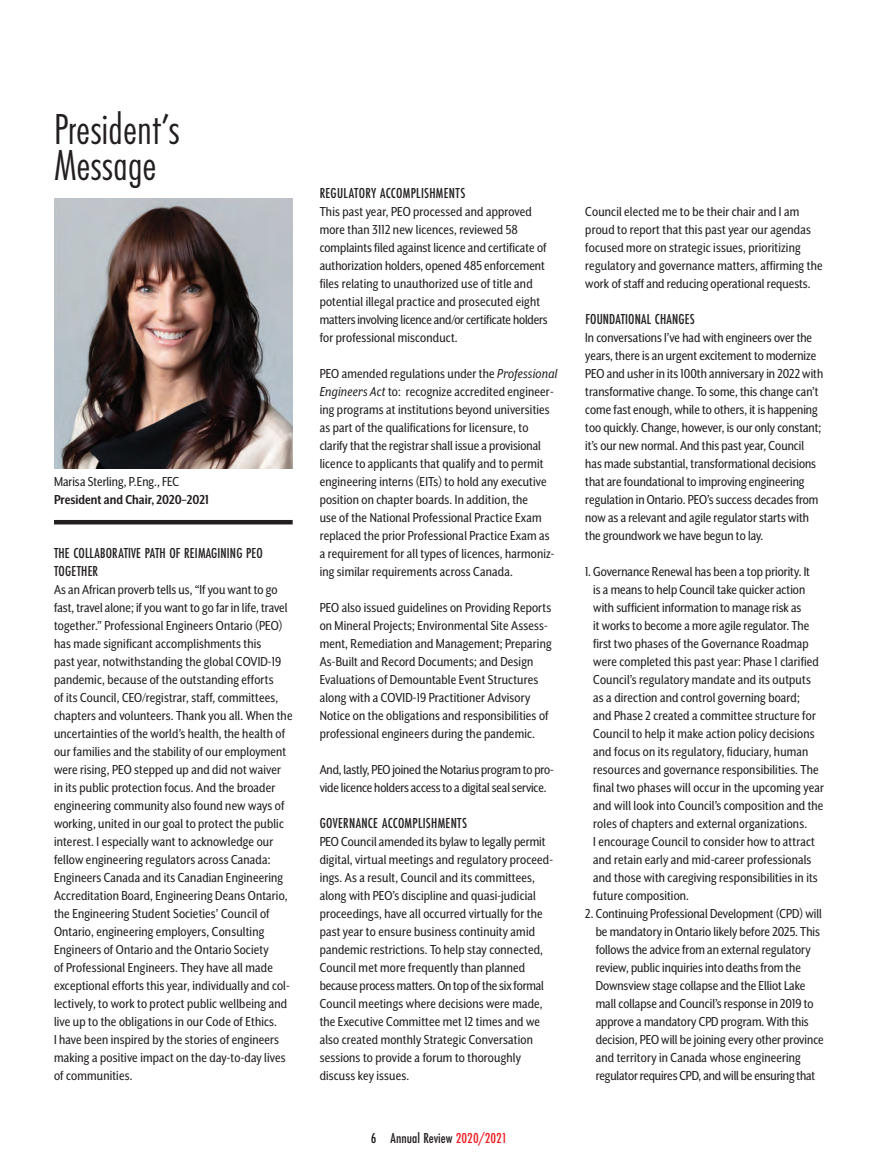
<style>
.page{position:relative;width:878px;height:1175px;background:#fff}
.page>*{position:absolute;margin:0;border:0;box-sizing:border-box;transform-origin:0 0}
.t1{font:45px/36px "Futura PT Cond";color:#231f20}
.t2{font:15px/18px "Mr Eaves XL San Nar OT";letter-spacing:.01em;color:#231f20}
.t3{font:500 15px/18px "Futura PT Cond";letter-spacing:.01em;color:#231f20}
.t4{font:15px/18px "Mr Eaves XL San Nar OT";letter-spacing:-.01em;color:#231f20}
.t5{font:700 15px "Mr Eaves XL San Nar OT";color:#231f20}
.s1{font-style:italic}
.s2{color:#ee1d23}
</style>
<div class="page">
<img style="left:54px;top:198px;width:238px;height:271px">
<hr style="left:54px;top:520px;width:238px;height:4px;background:#231f20">
<h1 class="t1" style="left:54px;top:111px;width:127px">President’s<br>Message</h1>
<p class="t2" style="left:54px;top:472px;width:127px">Marisa Sterling, P.Eng., FEC</p>
<p class="t5" style="left:54px;top:492px;width:156px">President and Chair, 2020–2021</p>
<p class="t3" style="left:54px;top:544px;width:210px">THE COLLABORATIVE PATH OF REIMAGINING PEO<br>TOGETHER</p>
<p class="t2" style="left:54px;top:580px;width:240px">As an African proverb tells us, “If you want to go fast, travel alone; if you want to go far in life, travel together.” Professional Engineers Ontario (PEO) has made significant accomplishments this<br>past year, notwithstanding the global COVID-19 pandemic, because of the outstanding efforts<br>of its Council, CEO/registrar, staff, committees, chapters and volunteers. Thank you all. When the uncertainties of the world’s health, the health of our families and the stability of our employment were rising, PEO stepped up and did not waiver in its public protection focus. And the broader engineering community also found new ways of working, united in our goal to protect the public interest. I especially want to acknowledge our fellow engineering regulators across Canada:<br>Engineers Canada and its Canadian Engineering Accreditation Board, Engineering Deans Ontario, the Engineering Student Societies’ Council of Ontario, engineering employers, Consulting Engineers of Ontario and the Ontario Society<br>of Professional Engineers. They have all made exceptional efforts this year, individually and col&shy;lectively, to work to protect public wellbeing and live up to the obligations in our Code of Ethics.<br>I have been inspired by the stories of engineers making a positive impact on the day-to-day lives of communities.</p>
<p class="t3" style="left:320px;top:184px;width:147px">REGULATORY ACCOMPLISHMENTS</p>
<p class="t2" style="left:319px;top:203px;width:229px">This past year, PEO processed and approved more than 3112 new licences, reviewed 58 complaints filed against licence and certificate of authorization holders, opened 485 enforcement files relating to unauthorized use of title and potential illegal practice and prosecuted eight matters involving licence and/or certificate holders for professional misconduct.</p>
<p class="t2" style="left:319px;top:365px;width:239px">PEO amended regulations under the <span class="s1">Professional Engineers Act</span> to: recognize accredited engineer&shy;ing programs at institutions beyond universities as part of the qualifications for licensure, to clarify that the registrar shall issue a provisional licence to applicants that qualify and to permit engineering interns (EITs) to hold any executive position on chapter boards. In addition, the<br>use of the National Professional Practice Exam replaced the prior Professional Practice Exam as a requirement for all types of licences, harmoniz&shy;ing similar requirements across Canada.</p>
<p class="t2" style="left:319px;top:599px;width:233px">PEO also issued guidelines on Providing Reports on Mineral Projects; Environmental Site Assess&shy;ment, Remediation and Management; Preparing As-Built and Record Documents; and Design Evaluations of Demountable Event Structures along with a COVID-19 Practitioner Advisory Notice on the obligations and responsibilities of professional engineers during the pandemic.</p>
<p class="t4" style="left:319px;top:761px;width:235px">And, lastly, PEO joined the Notarius program to pro&shy;vide licence holders access to a digital seal service.</p>
<p class="t3" style="left:320px;top:814px;width:149px">GOVERNANCE ACCOMPLISHMENTS</p>
<p class="t2" style="left:319px;top:833px;width:235px">PEO Council amended its bylaw to legally permit digital, virtual meetings and regulatory proceed&shy;ings. As a result, Council and its committees, along with PEO’s discipline and quasi-judicial proceedings, have all occurred virtually for the past year to ensure business continuity amid pandemic restrictions. To help stay connected, Council met more frequently than planned because process matters. On top of the six formal Council meetings where decisions were made, the Executive Committee met 12 times and we also created monthly Strategic Conversation sessions to provide a forum to thoroughly discuss key issues.</p>
<p class="t3" style="left:371px;top:1129px;width:138px">6 Annual Review <span class="s2">2020/2021</span></p>
<p class="t2" style="left:585px;top:203px;width:239px">Council elected me to be their chair and I am proud to report that this past year our agendas focused more on strategic issues, prioritizing regulatory and governance matters, affirming the work of staff and reducing operational requests.</p>
<p class="t3" style="left:585px;top:310px;width:111px">FOUNDATIONAL CHANGES</p>
<p class="t2" style="left:585px;top:329px;width:239px">In conversations I’ve had with engineers over the years, there is an urgent excitement to modernize PEO and usher in its 100th anniversary in 2022 with transformative change. To some, this change can’t come fast enough, while to others, it is happening too quickly. Change, however, is our only constant; it’s our new normal. And this past year, Council has made substantial, transformational decisions that are foundational to improving engineering regulation in Ontario. PEO’s success decades from now as a relevant and agile regulator starts with the groundwork we have begun to lay.</p>
<p class="t2" style="left:593px;top:562px;width:232px;text-indent:-8px">1. Governance Renewal has been a top priority. It<br>is a means to help Council take quicker action with sufficient information to manage risk as<br>it works to become a more agile regulator. The first two phases of the Governance Roadmap were completed this past year: Phase 1 clarified Council’s regulatory mandate and its outputs as a direction and control governing board;<br>and Phase 2 created a committee structure for Council to help it make action policy decisions and focus on its regulatory, fiduciary, human resources and governance responsibilities. The final two phases will occur in the upcoming year and will look into Council’s composition and the roles of chapters and external organizations.<br>I encourage Council to consider how to attract and retain early and mid-career professionals and those with caregiving responsibilities in its future composition.</p>
<p class="t2" style="left:595px;top:904px;width:229px;text-indent:-10px">2. Continuing Professional Development (CPD) will be mandatory in Ontario likely before 2025. This follows the advice from an external regulatory review, public inquiries into deaths from the Downsview stage collapse and the Elliot Lake mall collapse and Council’s response in 2019 to approve a mandatory CPD program. With this decision, PEO will be joining every other province and territory in Canada whose engineering regulator requires CPD, and will be ensuring that</p>
</div>
